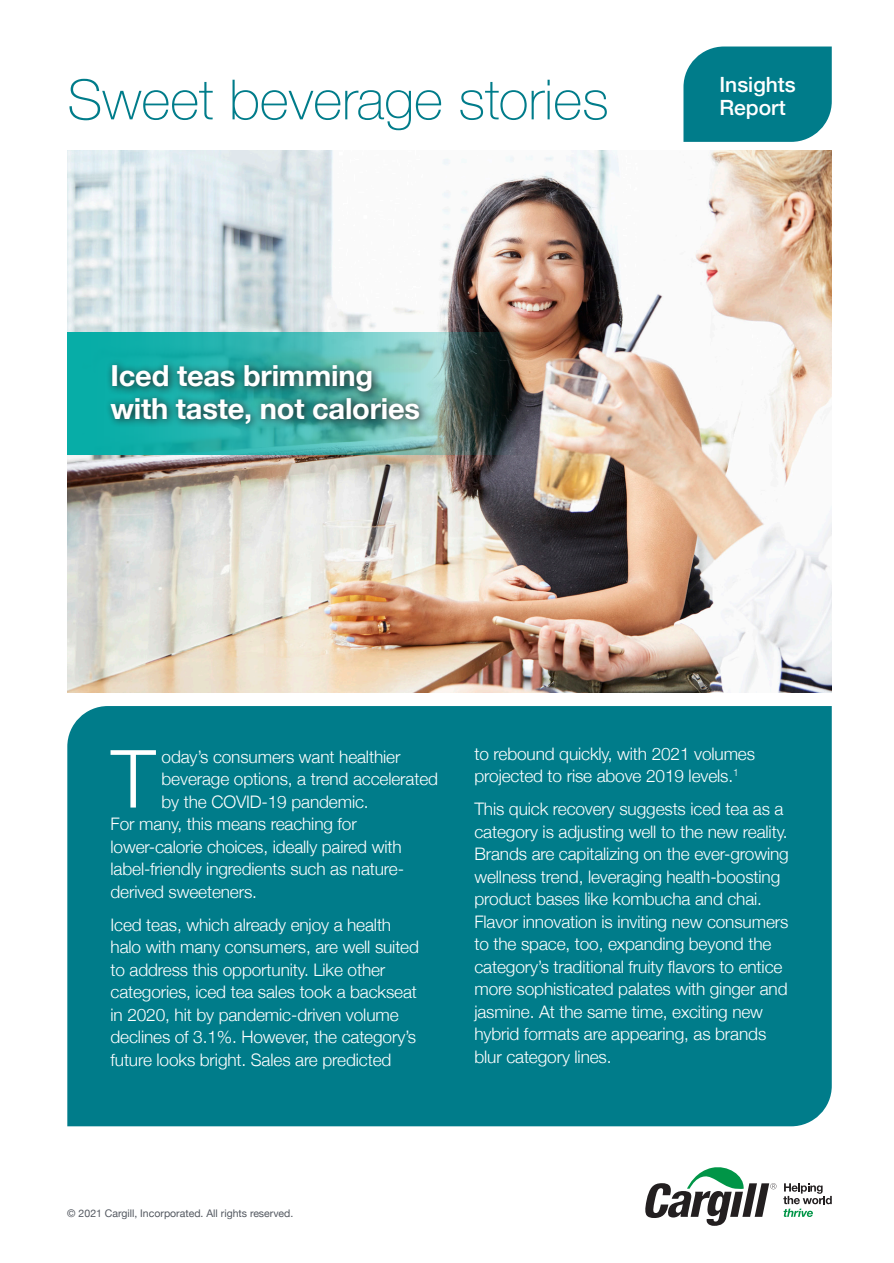
<style>
.page{position:relative;width:894px;height:1263px;background:#fff}
.page>*{position:absolute;margin:0;border:0;box-sizing:border-box;transform-origin:0 0}
.t1{font:300 80.25px "Helvetica Neue";color:#fff}
.t2{font:100 55.5px "Helvetica Neue";color:#007c8a}
.t3{font:700 28.95px/32.2px "Helvetica Neue";letter-spacing:-.01em;color:#fff}
.t4{font:500 21px "Helvetica Neue";color:#fff}
.t5{font:300 17.25px/22.5px "Helvetica Neue";letter-spacing:-.01em;color:#fff}
.FOOTNOTES{font:10.5px "Helvetica Neue";color:#535860}
</style>
<div class="page">
<img style="left:67px;top:150px;width:764px;height:542px">
<svg style="left:645px;top:1167px;width:131px;height:58px"></svg>
<svg style="left:783px;top:1183px;width:48px;height:34px"></svg>
<svg style="left:683px;top:46px;width:148px;height:96px;background:#0e8390"></svg>
<div style="left:67px;top:706px;width:764px;height:420px;background:#007c8a"></div>
<img style="left:67px;top:332px;width:448px;height:122px">
<div style="left:105px;top:359px;width:325px;height:74px;background:#231f20;opacity:.95"></div>
<p class="t2" style="left:67px;top:57px;width:543px">Sweet beverage stories</p>
<p class="t3" style="left:110px;top:360px;width:311px">Iced teas brimming with taste, not calories</p>
<p class="t4" style="left:719px;top:68px;width:78px">Insights</p>
<p class="t4" style="left:719px;top:90px;width:68px">Report</p>
<p class="t1" style="left:111px;top:714px;width:46px">T</p>
<p class="t5" style="left:161px;top:744px;width:240px">oday’s consumers want healthier</p>
<p class="t5" style="left:161px;top:766px;width:278px">beverage options, a trend accelerated</p>
<p class="t5" style="left:161px;top:789px;width:208px">by the COVID-19 pandemic.</p>
<p class="t5" style="left:110px;top:811px;width:248px">For many, this means reaching for</p>
<p class="t5" style="left:110px;top:834px;width:292px">lower-calorie choices, ideally paired with</p>
<p class="t5" style="left:110px;top:856px;width:295px">label-friendly ingredients such as nature-</p>
<p class="t5" style="left:110px;top:879px;width:148px">derived sweeteners.</p>
<p class="t5" style="left:110px;top:912px;width:310px">Iced teas, which already enjoy a health halo with many consumers, are well suited to address this opportunity. Like other categories, iced tea sales took a backseat in 2020, hit by pandemic-driven volume declines of 3.1%. However, the category’s future looks bright. Sales are predicted</p>
<p class="t5" style="left:474px;top:741px;width:282px">to rebound quickly, with 2021 volumes projected to rise above 2019 levels.<sup>1</sup></p>
<p class="t5" style="left:474px;top:796px;width:316px">This quick recovery suggests iced tea as a category is adjusting well to the new reality.<br>Brands are capitalizing on the ever-growing wellness trend, leveraging health-boosting product bases like kombucha and chai.<br>Flavor innovation is inviting new consumers to the space, too, expanding beyond the category’s traditional fruity flavors to entice more sophisticated palates with ginger and jasmine. At the same time, exciting new hybrid formats are appearing, as brands blur category lines.</p>
<p class="FOOTNOTES" style="left:67px;top:1205px;width:227px">© 2021 Cargill, Incorporated. All rights reserved.</p>
</div>
